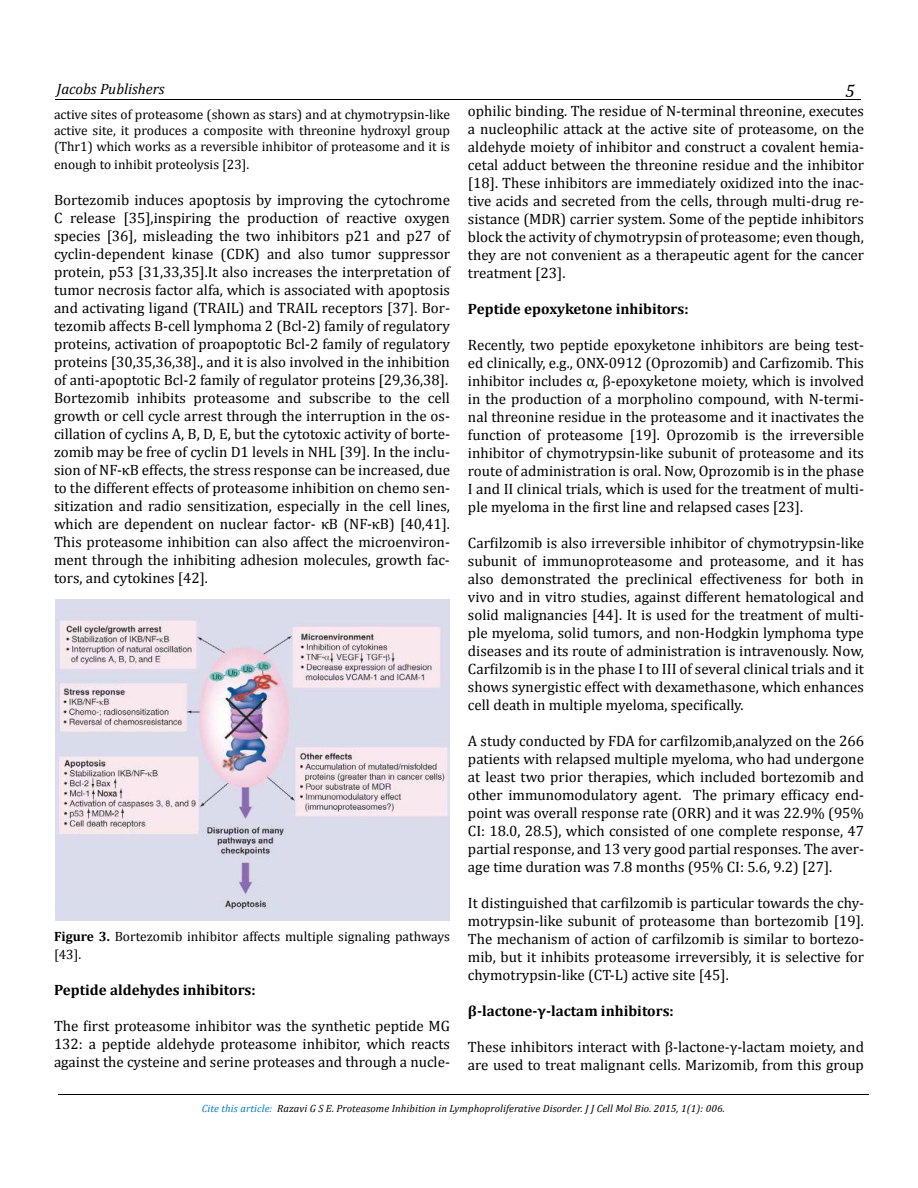
<style>
.page{position:relative;width:918px;height:1188px;background:#fff}
.page>*{position:absolute;margin:0;border:0;box-sizing:border-box;transform-origin:0 0}
.t1{font:italic 18px "Cambria";color:#000}
.t2{font:15px/18px "Cambria";color:#000;text-align:justify}
.t3{font:700 15px "Cambria";color:#000}
.t4{font:italic 15px "Cambria";color:#000}
.t5{font:13.5px/16.2px "Cambria";color:#000;text-align:justify}
.t6{font:italic 10.5px "Cambria";letter-spacing:.01em;color:#000}
.s1{font-weight:700}
.s2{color:#007ac9}
</style>
<div class="page">
<hr style="left:55px;top:100px;width:806px;height:1px;background:#000103">
<hr style="left:58px;top:1095px;width:810px;height:1px;background:#000103">
<img style="left:56px;top:600px;width:394px;height:320px">
<p class="t4" style="left:57px;top:83px;width:109px">Jacobs Publishers</p>
<p class="t1" style="left:845px;top:85px;width:11px">5</p>
<p class="t5" style="left:54px;top:107px;width:398px">active sites of proteasome (shown as stars) and at chymotrypsin-like active site, it produces a composite with threonine hydroxyl group (Thr1) which works as a reversible inhibitor of proteasome and it is</p>
<p class="t5" style="left:54px;top:157px;width:197px">enough to inhibit proteolysis [23].</p>
<p class="t2" style="left:54px;top:193px;width:398px;text-align:left">Bortezomib induces apoptosis by improving the cytochrome C release [35],inspiring the production of reactive oxygen species [36], misleading the two inhibitors p21 and p27 of cyclin-dependent kinase (CDK) and also tumor suppressor protein, p53 [31,33,35].It also increases the interpretation of tumor necrosis factor alfa, which is associated with apoptosis and activating ligand (TRAIL) and TRAIL receptors [37]. Bor&shy;tezomib affects B-cell lymphoma 2 (Bcl-2) family of regulatory proteins, activation of proapoptotic Bcl-2 family of regulatory proteins [30,35,36,38]., and it is also involved in the inhibition of anti-apoptotic Bcl-2 family of regulator proteins [29,36,38].<br>Bortezomib inhibits proteasome and subscribe to the cell growth or cell cycle arrest through the interruption in the os&shy;cillation of cyclins A, B, D, E, but the cytotoxic activity of borte&shy;zomib may be free of cyclin D1 levels in NHL [39]. In the inclu&shy;sion of NF-κB effects, the stress response can be increased, due to the different effects of proteasome inhibition on chemo sen&shy;sitization and radio sensitization, especially in the cell lines, which are dependent on nuclear factor- κB (NF-κB) [40,41].<br>This proteasome inhibition can also affect the microenviron&shy;ment through the inhibiting adhesion molecules, growth fac&shy;tors, and cytokines [42].</p>
<p class="t5" style="left:54px;top:929px;width:398px;line-height:18px"><span class="s1">Figure 3.</span> Bortezomib inhibitor affects multiple signaling pathways [43].</p>
<p class="t3" style="left:54px;top:985px;width:203px">Peptide aldehydes inhibitors:</p>
<p class="t2" style="left:54px;top:1017px;width:398px">The first proteasome inhibitor was the synthetic peptide MG 132: a peptide aldehyde proteasome inhibitor, which reacts against the cysteine and serine proteases and through a nucle-</p>
<p class="t2" style="left:468px;top:104px;width:398px">ophilic binding. The residue of N-terminal threonine, executes a nucleophilic attack at the active site of proteasome, on the aldehyde moiety of inhibitor and construct a covalent hemia&shy;cetal adduct between the threonine residue and the inhibitor [18]. These inhibitors are immediately oxidized into the inac&shy;tive acids and secreted from the cells, through multi-drug re&shy;sistance (MDR) carrier system. Some of the peptide inhibitors block the activity of chymotrypsin of proteasome; even though, they are not convenient as a therapeutic agent for the cancer treatment [23].</p>
<p class="t3" style="left:468px;top:304px;width:222px">Peptide epoxyketone inhibitors:</p>
<p class="t2" style="left:468px;top:338px;width:398px">Recently, two peptide epoxyketone inhibitors are being test&shy;ed clinically, e.g., ONX-0912 (Oprozomib) and Carfizomib. This inhibitor includes α, β-epoxyketone moiety, which is involved in the production of a morpholino compound, with N-termi&shy;nal threonine residue in the proteasome and it inactivates the function of proteasome [19]. Oprozomib is the irreversible inhibitor of chymotrypsin-like subunit of proteasome and its route of administration is oral. Now, Oprozomib is in the phase I and II clinical trials, which is used for the treatment of multi&shy;ple myeloma in the first line and relapsed cases [23].</p>
<p class="t2" style="left:468px;top:534px;width:398px">Carfilzomib is also irreversible inhibitor of chymotrypsin-like subunit of immunoproteasome and proteasome, and it has also demonstrated the preclinical effectiveness for both in vivo and in vitro studies, against different hematological and solid malignancies [44]. It is used for the treatment of multi&shy;ple myeloma, solid tumors, and non-Hodgkin lymphoma type diseases and its route of administration is intravenously. Now, Carfilzomib is in the phase I to III of several clinical trials and it shows synergistic effect with dexamethasone, which enhances cell death in multiple myeloma, specifically.</p>
<p class="t2" style="left:468px;top:732px;width:398px">A study conducted by FDA for carfilzomib,analyzed on the 266 patients with relapsed multiple myeloma, who had undergone at least two prior therapies, which included bortezomib and other immunomodulatory agent. The primary efficacy end&shy;point was overall response rate (ORR) and it was 22.9% (95% CI: 18.0, 28.5), which consisted of one complete response, 47 partial response, and 13 very good partial responses. The aver&shy;age time duration was 7.8 months (95% CI: 5.6, 9.2) [27].</p>
<p class="t2" style="left:468px;top:894px;width:398px">It distinguished that carfilzomib is particular towards the chy&shy;motrypsin-like subunit of proteasome than bortezomib [19].<br>The mechanism of action of carfilzomib is similar to bortezo&shy;mib, but it inhibits proteasome irreversibly, it is selective for chymotrypsin-like (CT-L) active site [45].</p>
<p class="t3" style="left:468px;top:1001px;width:207px">β-lactone-γ-lactam inhibitors:</p>
<p class="t2" style="left:468px;top:1038px;width:398px">These inhibitors interact with β-lactone-γ-lactam moiety, and are used to treat malignant cells. Marizomib, from this group</p>
<p class="t6" style="left:202px;top:1105px;width:524px"><span class="s2">Cite this article:</span> Razavi G S E. Proteasome Inhibition in Lymphoproliferative Disorder. J J Cell Mol Bio. 2015, 1(1): 006.</p>
</div>
